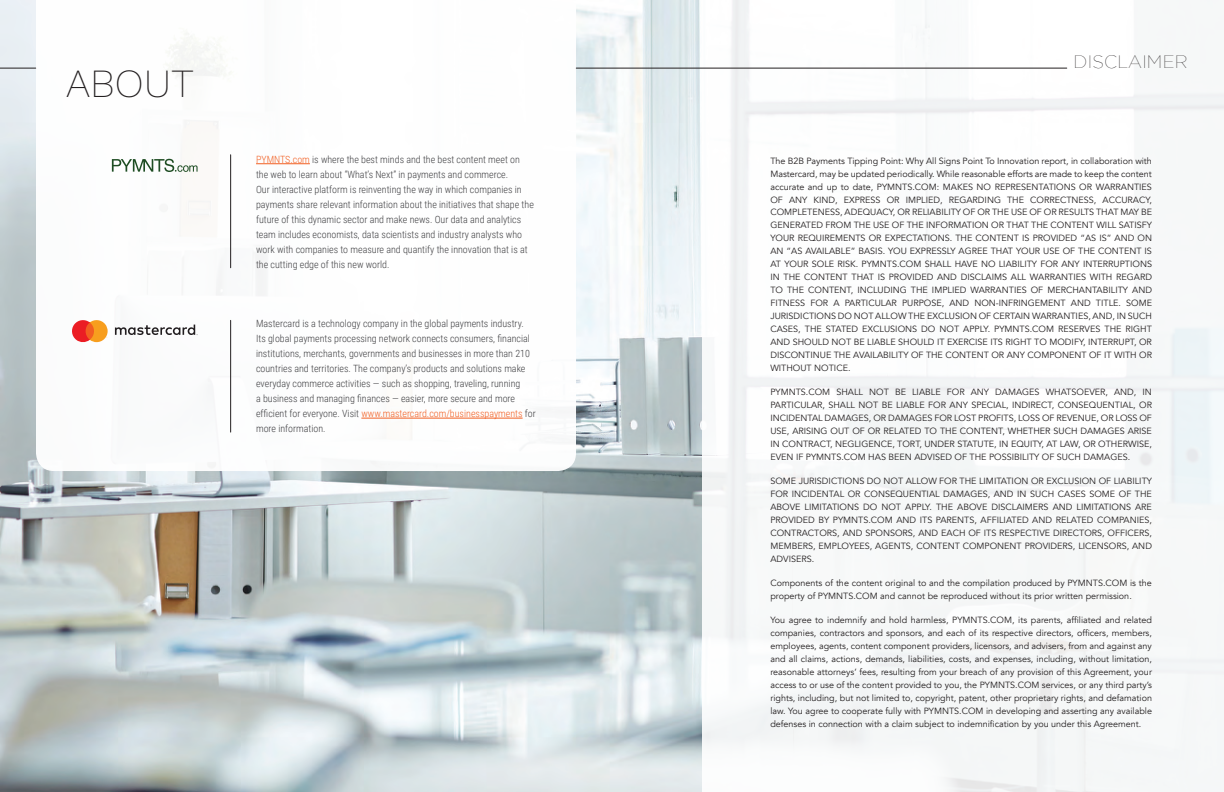
<style>
.page{position:relative;width:1224px;height:792px;background:#fff}
.page>*{position:absolute;margin:0;border:0;box-sizing:border-box;transform-origin:0 0}
.t1{font:100 40px "Work Sans";color:#231f20}
.t2{font:100 18px "Gotham";letter-spacing:.015em;color:#231f20}
.t3{font:300 10px/15px "Roboto Condensed";color:#3f3f42}
.t4{font:9px/13px "Avenir";color:#231f20;text-align:justify}
.s1{color:#f25e21}
</style>
<div class="page">
<img style="left:0;top:0;width:702px;height:792px">
<div style="left:702px;top:0;width:522px;height:792px;background:#f8f9f9"></div>
<svg style="left:36px;top:0;width:540px;height:471px"></svg>
<hr style="left:256px;top:164px;width:54px;height:1px;background:#f25e21">
<hr style="left:361px;top:418px;width:162px;height:1px;background:#f25e21">
<svg style="left:112px;top:159px;width:86px;height:13px"></svg>
<hr style="left:230px;top:155px;width:1px;height:113px;background:#231f20">
<hr style="left:230px;top:320px;width:1px;height:112px;background:#231f20">
<hr style="left:576px;top:68px;width:491px;height:1px;background:#231f20">
<hr style="left:0;top:68px;width:36px;height:1px;background:#231f20">
<svg style="left:115px;top:325px;width:83px;height:10px"></svg>
<svg style="left:71px;top:319px;width:37px;height:24px"></svg>
<h1 class="t1" style="left:66px;top:59px;width:129px">ABOUT</h1>
<p class="t3" style="left:256px;top:152px;width:279px"><span class="s1">PYMNTS.com</span> is where the best minds and the best content meet on the web to learn about “What’s Next” in payments and commerce.<br>Our interactive platform is reinventing the way in which companies in payments share relevant information about the initiatives that shape the future of this dynamic sector and make news. Our data and analytics team includes economists, data scientists and industry analysts who work with companies to measure and quantify the innovation that is at the cutting edge of this new world.</p>
<p class="t3" style="left:256px;top:316px;width:281px">Mastercard is a technology company in the global payments industry.<br>Its global payments processing network connects consumers, financial institutions, merchants, governments and businesses in more than 210 countries and territories. The company’s products and solutions make everyday commerce activities — such as shopping, traveling, running<br>a business and managing finances — easier, more secure and more efficient for everyone. Visit <span class="s1">www.mastercard.com/businesspayments</span> for more information.</p>
<h2 class="t2" style="left:1074px;top:52px;width:116px">DISCLAIMER</h2>
<p class="t4" style="left:770px;top:154px;width:383px">The B2B Payments Tipping Point: Why All Signs Point To Innovation report, in collaboration with Mastercard, may be updated periodically. While reasonable efforts are made to keep the content accurate and up to date, PYMNTS.COM: MAKES NO REPRESENTATIONS OR WARRANTIES OF ANY KIND, EXPRESS OR IMPLIED, REGARDING THE CORRECTNESS, ACCURACY, COMPLETENESS, ADEQUACY, OR RELIABILITY OF OR THE USE OF OR RESULTS THAT MAY BE GENERATED FROM THE USE OF THE INFORMATION OR THAT THE CONTENT WILL SATISFY YOUR REQUIREMENTS OR EXPECTATIONS. THE CONTENT IS PROVIDED “AS IS” AND ON AN “AS AVAILABLE” BASIS. YOU EXPRESSLY AGREE THAT YOUR USE OF THE CONTENT IS AT YOUR SOLE RISK. PYMNTS.COM SHALL HAVE NO LIABILITY FOR ANY INTERRUPTIONS IN THE CONTENT THAT IS PROVIDED AND DISCLAIMS ALL WARRANTIES WITH REGARD TO THE CONTENT, INCLUDING THE IMPLIED WARRANTIES OF MERCHANTABILITY AND FITNESS FOR A PARTICULAR PURPOSE, AND NON-INFRINGEMENT AND TITLE. SOME JURISDICTIONS DO NOT ALLOW THE EXCLUSION OF CERTAIN WARRANTIES, AND, IN SUCH CASES, THE STATED EXCLUSIONS DO NOT APPLY. PYMNTS.COM RESERVES THE RIGHT AND SHOULD NOT BE LIABLE SHOULD IT EXERCISE ITS RIGHT TO MODIFY, INTERRUPT, OR DISCONTINUE THE AVAILABILITY OF THE CONTENT OR ANY COMPONENT OF IT WITH OR WITHOUT NOTICE.</p>
<p class="t4" style="left:770px;top:386px;width:383px">PYMNTS.COM SHALL NOT BE LIABLE FOR ANY DAMAGES WHATSOEVER, AND, IN PARTICULAR, SHALL NOT BE LIABLE FOR ANY SPECIAL, INDIRECT, CONSEQUENTIAL, OR INCIDENTAL DAMAGES, OR DAMAGES FOR LOST PROFITS, LOSS OF REVENUE, OR LOSS OF USE, ARISING OUT OF OR RELATED TO THE CONTENT, WHETHER SUCH DAMAGES ARISE IN CONTRACT, NEGLIGENCE, TORT, UNDER STATUTE, IN EQUITY, AT LAW, OR OTHERWISE, EVEN IF PYMNTS.COM HAS BEEN ADVISED OF THE POSSIBILITY OF SUCH DAMAGES.</p>
<p class="t4" style="left:770px;top:475px;width:383px">SOME JURISDICTIONS DO NOT ALLOW FOR THE LIMITATION OR EXCLUSION OF LIABILITY FOR INCIDENTAL OR CONSEQUENTIAL DAMAGES, AND IN SUCH CASES SOME OF THE ABOVE LIMITATIONS DO NOT APPLY. THE ABOVE DISCLAIMERS AND LIMITATIONS ARE PROVIDED BY PYMNTS.COM AND ITS PARENTS, AFFILIATED AND RELATED COMPANIES, CONTRACTORS, AND SPONSORS, AND EACH OF ITS RESPECTIVE DIRECTORS, OFFICERS, MEMBERS, EMPLOYEES, AGENTS, CONTENT COMPONENT PROVIDERS, LICENSORS, AND ADVISERS.</p>
<p class="t4" style="left:770px;top:576px;width:383px">Components of the content original to and the compilation produced by PYMNTS.COM is the property of PYMNTS.COM and cannot be reproduced without its prior written permission.</p>
<p class="t4" style="left:770px;top:613px;width:383px">You agree to indemnify and hold harmless, PYMNTS.COM, its parents, affiliated and related companies, contractors and sponsors, and each of its respective directors, officers, members, employees, agents, content component providers, licensors, and advisers, from and against any and all claims, actions, demands, liabilities, costs, and expenses, including, without limitation, reasonable attorneys’ fees, resulting from your breach of any provision of this Agreement, your access to or use of the content provided to you, the PYMNTS.COM services, or any third party’s rights, including, but not limited to, copyright, patent, other proprietary rights, and defamation law. You agree to cooperate fully with PYMNTS.COM in developing and asserting any available defenses in connection with a claim subject to indemnification by you under this Agreement.</p>
</div>
